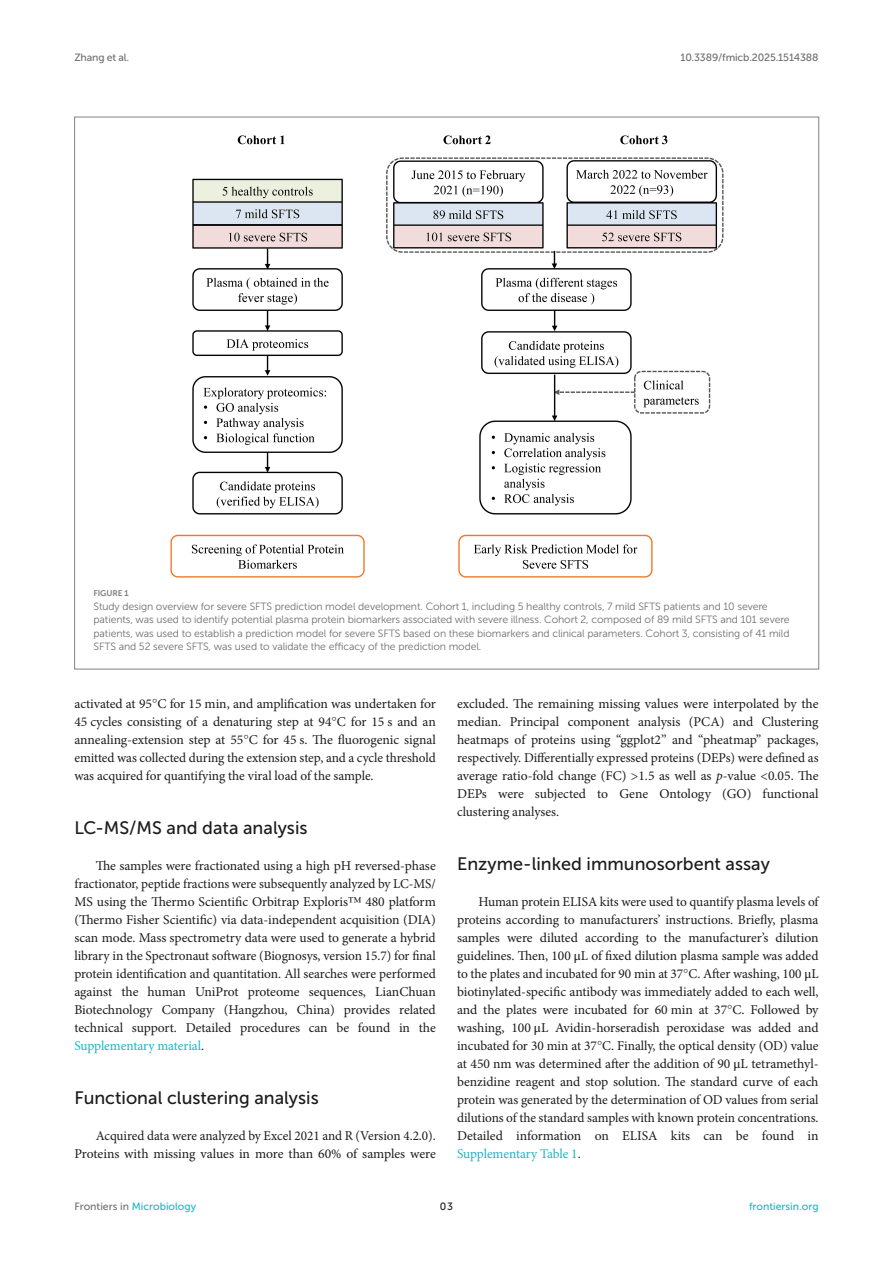
<style>
.page{position:relative;width:893px;height:1263px;background:#fff}
.page>*{position:absolute;margin:0;border:0;box-sizing:border-box;transform-origin:0 0}
.HEAD_2{font:18px "Museo Sans 500";color:#1b1c1b}
.TEXT{font:13.5px/18px "Minion Pro";letter-spacing:-.005em;color:#1b1c1b;text-align:justify}
.FIG_LEG{font:10.5px/13.5px "Museo Sans 300";letter-spacing:-.01em;color:#706f70}
.t1{font:10.5px "Museo Sans 500";color:#1db5c3}
.t2{font:10.5px "Museo Sans 500";letter-spacing:-.015em;color:#706f70}
.t3{font:10.5px "Museo Sans 500";color:#1b1c1b}
.FIG_HD{font:8.25px "Museo Sans 700";letter-spacing:-.01em;color:#7e7f7f}
.s1{font-family:"STIX"}
.s2{color:#1db5c3}
.s3{font-style:italic}
.s4{font-family:"STIX General"}
.s5{color:#706f70}
</style>
<div class="page">
<img style="left:170px;top:136px;width:553px;height:441px">
<p class="t2" style="left:74px;top:51px;width:56px">Zhang et al.</p>
<p class="t2" style="left:680px;top:51px;width:140px">10.3389/fmicb.2025.1514388</p>
<p class="FIG_HD" style="left:94px;top:589px;width:37px">FIGURE 1</p>
<p class="FIG_LEG" style="left:94px;top:599px;width:698px">Study design overview for severe SFTS prediction model development. Cohort 1, including 5 healthy controls, 7 mild SFTS patients and 10 severe patients, was used to identify potential plasma protein biomarkers associated with severe illness. Cohort 2, composed of 89 mild SFTS and 101 severe patients, was used to establish a prediction model for severe SFTS based on these biomarkers and clinical parameters. Cohort 3, consisting of 41 mild SFTS and 52 severe SFTS, was used to validate the efficacy of the prediction model.</p>
<p class="TEXT" style="left:74px;top:695px;width:363px">activated at 95<span class="s1">°</span>C for 15 min, and amplification was undertaken for 45 cycles consisting of a denaturing step at 94<span class="s1">°</span>C for 15 s and an annealing-extension step at 55<span class="s1">°</span>C for 45 s. The fluorogenic signal emitted was collected during the extension step, and a cycle threshold was acquired for quantifying the viral load of the sample.</p>
<p class="HEAD_2" style="left:74px;top:818px;width:235px">LC-MS/MS and data analysis</p>
<p class="TEXT" style="left:74px;top:857px;width:363px;text-indent:21px">The samples were fractionated using a high pH reversed-phase fractionator, peptide fractions were subsequently analyzed by LC-MS/ MS using the Thermo Scientific Orbitrap Exploris<span class="s1">™</span> 480 platform (Thermo Fisher Scientific) via data-independent acquisition (DIA) scan mode. Mass spectrometry data were used to generate a hybrid library in the Spectronaut software (Biognosys, version 15.7) for final protein identification and quantitation. All searches were performed against the human UniProt proteome sequences, LianChuan Biotechnology Company (Hangzhou, China) provides related technical support. Detailed procedures can be found in the <span class="s2">Supplementary material</span>.</p>
<p class="HEAD_2" style="left:74px;top:1088px;width:246px">Functional clustering analysis</p>
<p class="TEXT" style="left:74px;top:1127px;width:363px;text-align:right">Acquired data were analyzed by Excel 2021 and R (Version 4.2.0).<br>Proteins with missing values in more than 60% of samples were</p>
<p class="TEXT" style="left:457px;top:695px;width:363px">excluded. The remaining missing values were interpolated by the median. Principal component analysis (PCA) and Clustering heatmaps of proteins using “ggplot2” and “pheatmap” packages, respectively. Differentially expressed proteins (DEPs) were defined as average ratio-fold change (FC) &gt;1.5 as well as <span class="s3">p</span>-value &lt;0.05. The DEPs were subjected to Gene Ontology (GO) functional clustering analyses.</p>
<p class="HEAD_2" style="left:457px;top:854px;width:314px">Enzyme-linked immunosorbent assay</p>
<p class="TEXT" style="left:457px;top:893px;width:363px;text-indent:21px">Human protein ELISA kits were used to quantify plasma levels of proteins according to manufacturers’ instructions. Briefly, plasma samples were diluted according to the manufacturer’s dilution guidelines. Then, 100 <span class="s4">μ</span>L of fixed dilution plasma sample was added to the plates and incubated for 90 min at 37<span class="s1">°</span>C. After washing, 100 <span class="s4">μ</span>L biotinylated-specific antibody was immediately added to each well, and the plates were incubated for 60 min at 37<span class="s1">°</span>C. Followed by washing, 100 <span class="s4">μ</span>L Avidin-horseradish peroxidase was added and incubated for 30 min at 37<span class="s1">°</span>C. Finally, the optical density (OD) value at 450 nm was determined after the addition of 90 <span class="s4">μ</span>L tetramethyl&shy;benzidine reagent and stop solution. The standard curve of each protein was generated by the determination of OD values from serial dilutions of the standard samples with known protein concentrations.<br>Detailed information on ELISA kits can be found in <span class="s2">Supplementary Table 1</span>.</p>
<p class="t1" style="left:74px;top:1200px;width:123px"><span class="s5">Frontiers in</span> Microbiology</p>
<p class="t3" style="left:440px;top:1200px;width:15px">03</p>
<p class="t1" style="left:749px;top:1200px;width:71px">frontiersin.org</p>
</div>
